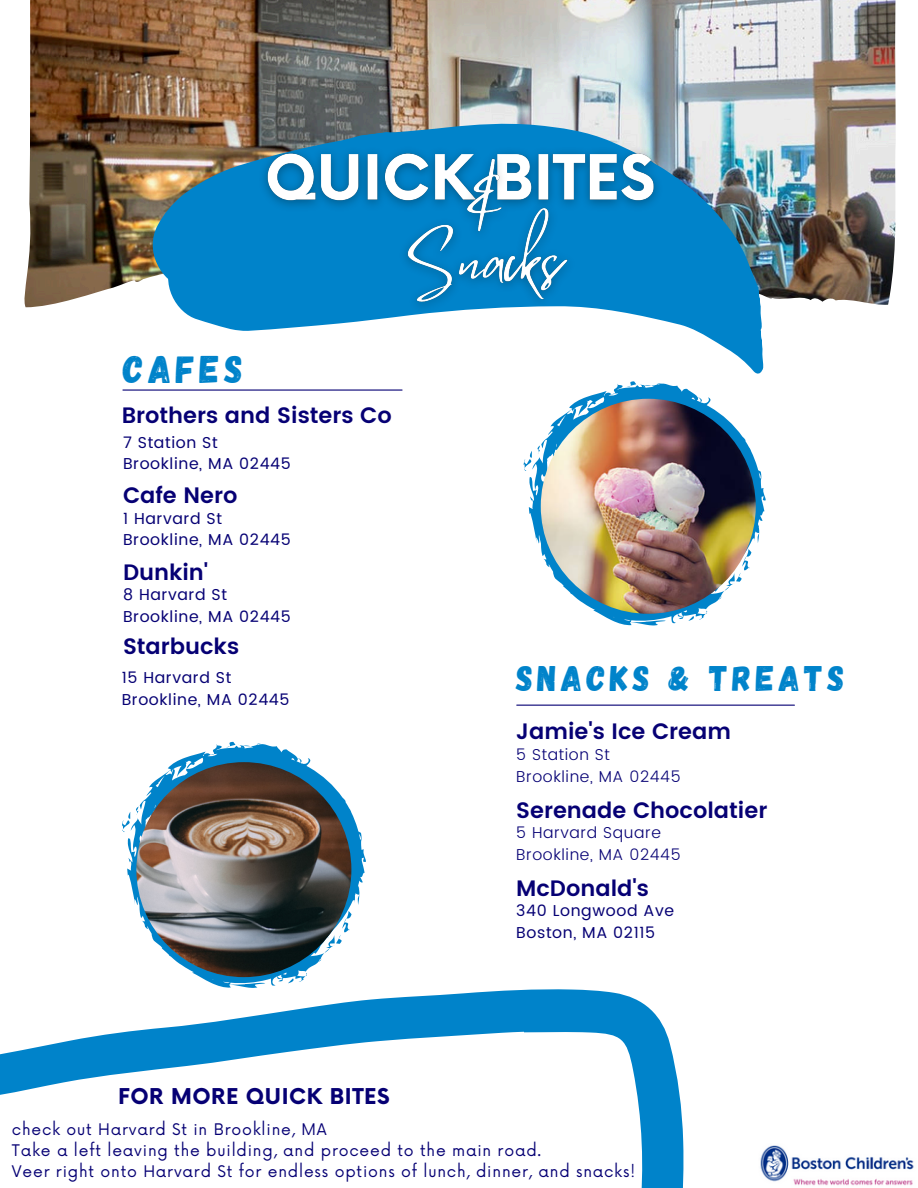
<style>
.page{position:relative;width:918px;height:1188px;background:#fff}
.page>*{position:absolute;margin:0;border:0;box-sizing:border-box;transform-origin:0 0}
.t1{font:38.55px "Gagalin";letter-spacing:.12em;color:#0083ca}
.t2{font:35.55px "Gagalin";letter-spacing:.12em;color:#0083ca}
.t3{font:600 22.35px "Poppins";color:#060074}
.t4{font:700 21.3px "Now";letter-spacing:.025em;color:#060074}
.t5{font:15.75px "Poppins";letter-spacing:.04em;color:#060074}
.t6{font:300 15.75px "Poppins";letter-spacing:.04em;color:#060074}
.t7{font:15.6px "Now";letter-spacing:.05em;color:#060074}
</style>
<div class="page">
<img style="left:25px;top:0;width:871px;height:307px">
<hr style="left:123px;top:389px;width:279px;height:2px;background:#060074">
<hr style="left:517px;top:705px;width:277px;height:1px;background:#060074">
<svg style="left:122px;top:820px;width:5px;height:12px"></svg>
<svg style="left:127px;top:744px;width:239px;height:244px"></svg>
<img style="left:136px;top:762px;width:215px;height:215px;border-radius:50%">
<svg style="left:523px;top:459px;width:6px;height:12px"></svg>
<svg style="left:529px;top:440px;width:237px;height:185px"></svg>
<img style="left:541px;top:399px;width:215px;height:215px;border-radius:50%">
<img style="left:132px;top:87px;width:632px;height:304px">
<svg style="left:150px;top:133px;width:616px;height:307px"></svg>
<svg style="left:0;top:989px;width:684px;height:199px"></svg>
<img style="left:253px;top:140px;width:416px;height:77px">
<img style="left:386px;top:141px;width:200px;height:184px">
<img style="left:760px;top:1145px;width:154px;height:41px">
<p class="t1" style="left:123px;top:344px;width:121px">CAFES</p>
<h5 class="t3" style="left:122px;top:402px;width:272px">Brothers and Sisters Co</h5>
<p class="t5" style="left:123px;top:433px;width:96px">7 Station St</p>
<p class="t5" style="left:123px;top:454px;width:169px">Brookline, MA 02445</p>
<h5 class="t3" style="left:123px;top:482px;width:116px">Cafe Nero</h5>
<p class="t5" style="left:123px;top:509px;width:101px">1 Harvard St</p>
<p class="t5" style="left:123px;top:531px;width:169px">Brookline, MA 02445</p>
<h5 class="t3" style="left:123px;top:559px;width:87px">Dunkin'</h5>
<p class="t5" style="left:123px;top:586px;width:106px">8 Harvard St</p>
<p class="t5" style="left:123px;top:607px;width:169px">Brookline, MA 02445</p>
<h3 class="t3" style="left:123px;top:633px;width:118px">Starbucks</h3>
<p class="t5" style="left:122px;top:669px;width:111px">15 Harvard St</p>
<p class="t5" style="left:122px;top:690px;width:169px">Brookline, MA 02445</p>
<h3 class="t4" style="left:118px;top:1084px;width:273px">FOR MORE QUICK BITES</h3>
<p class="t2" style="left:516px;top:655px;width:330px">SNACKS &amp; TREATS</p>
<h5 class="t3" style="left:516px;top:719px;width:216px">Jamie's Ice Cream</h5>
<h5 class="t6" style="left:516px;top:746px;width:95px">5 Station St</h5>
<p class="t6" style="left:516px;top:767px;width:166px">Brookline, MA 02445</p>
<p class="t3" style="left:516px;top:797px;width:253px">Serenade Chocolatier</p>
<p class="t6" style="left:516px;top:824px;width:146px">5 Harvard Square</p>
<h5 class="t6" style="left:516px;top:845px;width:166px">Brookline, MA 02445</h5>
<p class="t3" style="left:516px;top:875px;width:134px">McDonald's</p>
<p class="t5" style="left:516px;top:902px;width:159px">340 Longwood Ave</p>
<p class="t5" style="left:516px;top:923px;width:140px">Boston, MA 02115</p>
<h5 class="t7" style="left:12px;top:1120px;width:316px">check out Harvard St in Brookline, MA</h5>
<p class="t7" style="left:12px;top:1142px;width:531px">Take a left leaving the building, and proceed to the main road.</p>
<p class="t7" style="left:12px;top:1163px;width:625px">Veer right onto Harvard St for endless options of lunch, dinner, and snacks!</p>
</div>
